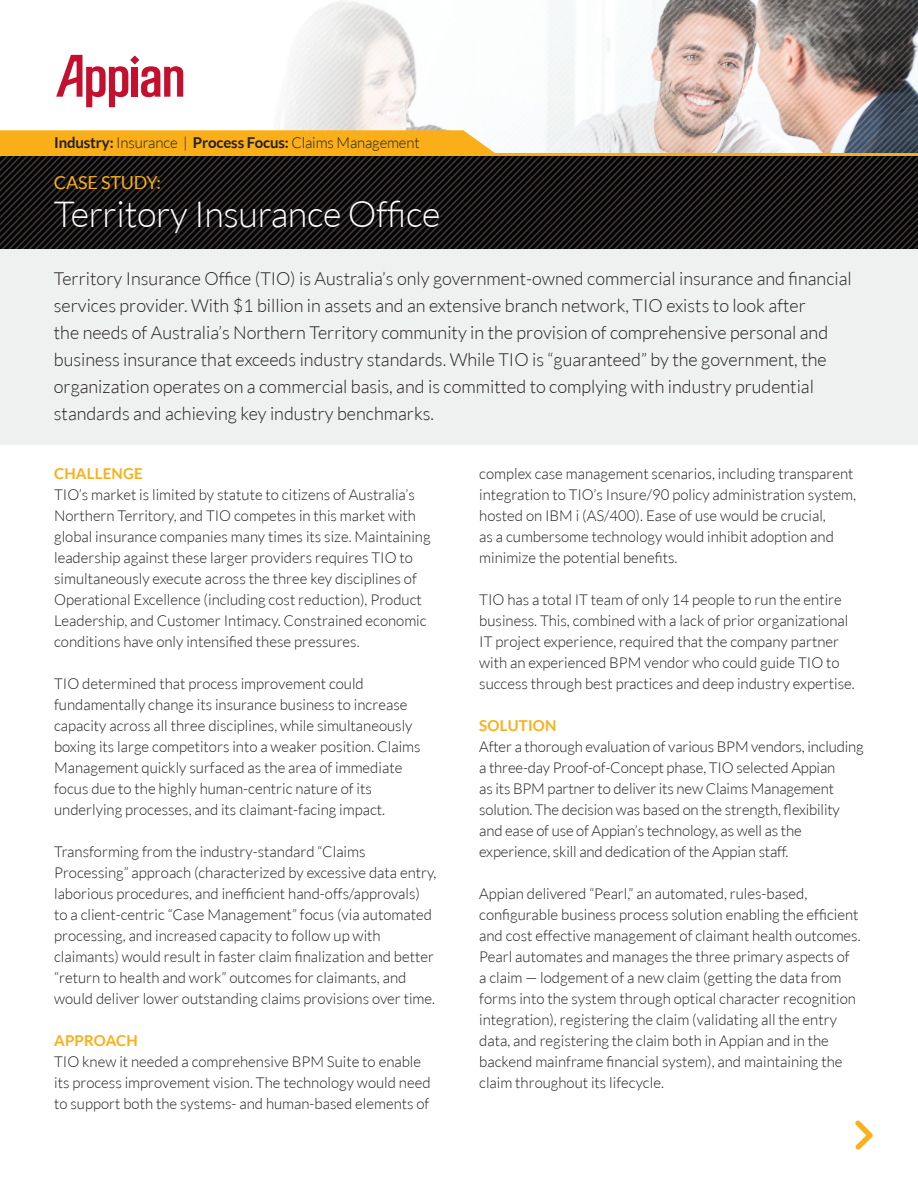
<style>
.page{position:relative;width:918px;height:1188px;background:#fff}
.page>*{position:absolute;margin:0;border:0;box-sizing:border-box;transform-origin:0 0}
.t1{font:300 36px "Lato";letter-spacing:-.01em;color:#fff}
.t2{font:300 18px/27px "Lato";color:#231f20}
.t3{font:18px "Lato";letter-spacing:-.01em;color:#faaf18}
.t4{font:300 15px/21px "Lato";color:#231f20}
.t5{font:700 15px "Lato";letter-spacing:.015em;color:#faaf18}
.s1{font-weight:700}
</style>
<div class="page">
<img style="left:0;top:0;width:918px;height:248px">
<div style="left:0;top:248px;width:918px;height:196px;background:#eff0f0"></div>
<hr style="left:0;top:153px;width:918px;height:2px;background:#faaf18">
<svg style="left:56px;top:55px;width:127px;height:52px"></svg>
<svg style="left:0;top:130px;width:498px;height:23px;background:#f9b223"></svg>
<svg style="left:855px;top:1120px;width:18px;height:30px"></svg>
<p class="t4" style="left:54px;top:133px;width:367px"><span class="s1">Industry:</span> Insurance | <span class="s1">Process Focus:</span> Claims Management</p>
<p class="t3" style="left:54px;top:172px;width:109px">CASE STUDY:</p>
<h1 class="t1" style="left:54px;top:194px;width:388px">Territory Insurance Office</h1>
<p class="t2" style="left:54px;top:265px;width:799px">Territory Insurance Office (TIO) is Australia’s only government-owned commercial insurance and financial services provider. With $1 billion in assets and an extensive branch network, TIO exists to look after<br>the needs of Australia’s Northern Territory community in the provision of comprehensive personal and business insurance that exceeds industry standards. While TIO is “guaranteed” by the government, the organization operates on a commercial basis, and is committed to complying with industry prudential standards and achieving key industry benchmarks.</p>
<p class="t5" style="left:54px;top:465px;width:90px">CHALLENGE</p>
<p class="t4" style="left:54px;top:484px;width:378px">TIO’s market is limited by statute to citizens of Australia’s Northern Territory, and TIO competes in this market with global insurance companies many times its size. Maintaining leadership against these larger providers requires TIO to simultaneously execute across the three key disciplines of Operational Excellence (including cost reduction), Product Leadership, and Customer Intimacy. Constrained economic conditions have only intensified these pressures.</p>
<p class="t4" style="left:54px;top:673px;width:368px">TIO determined that process improvement could fundamentally change its insurance business to increase capacity across all three disciplines, while simultaneously boxing its large competitors into a weaker position. Claims Management quickly surfaced as the area of immediate focus due to the highly human-centric nature of its underlying processes, and its claimant-facing impact.</p>
<p class="t4" style="left:54px;top:841px;width:384px">Transforming from the industry-standard “Claims Processing” approach (characterized by excessive data entry, laborious procedures, and inefficient hand-offs/approvals) to a client-centric “Case Management” focus (via automated processing, and increased capacity to follow up with claimants) would result in faster claim finalization and better “return to health and work” outcomes for claimants, and would deliver lower outstanding claims provisions over time.</p>
<p class="t5" style="left:54px;top:1032px;width:85px">APPROACH</p>
<p class="t4" style="left:54px;top:1051px;width:378px">TIO knew it needed a comprehensive BPM Suite to enable its process improvement vision. The technology would need to support both the systems- and human-based elements of</p>
<p class="t4" style="left:479px;top:463px;width:378px">complex case management scenarios, including transparent integration to TIO’s Insure/90 policy administration system, hosted on IBM i (AS/400). Ease of use would be crucial,<br>as a cumbersome technology would inhibit adoption and minimize the potential benefits.</p>
<p class="t4" style="left:479px;top:589px;width:377px">TIO has a total IT team of only 14 people to run the entire business. This, combined with a lack of prior organizational IT project experience, required that the company partner with an experienced BPM vendor who could guide TIO to success through best practices and deep industry expertise.</p>
<p class="t5" style="left:479px;top:717px;width:79px">SOLUTION</p>
<p class="t4" style="left:479px;top:736px;width:386px">After a thorough evaluation of various BPM vendors, including a three-day Proof-of-Concept phase, TIO selected Appian<br>as its BPM partner to deliver its new Claims Management solution. The decision was based on the strength, flexibility and ease of use of Appian’s technology, as well as the experience, skill and dedication of the Appian staff.</p>
<p class="t4" style="left:479px;top:883px;width:383px">Appian delivered “Pearl,” an automated, rules-based, configurable business process solution enabling the efficient and cost effective management of claimant health outcomes.<br>Pearl automates and manages the three primary aspects of a claim — lodgement of a new claim (getting the data from forms into the system through optical character recognition integration), registering the claim (validating all the entry data, and registering the claim both in Appian and in the backend mainframe financial system), and maintaining the claim throughout its lifecycle.</p>
</div>
